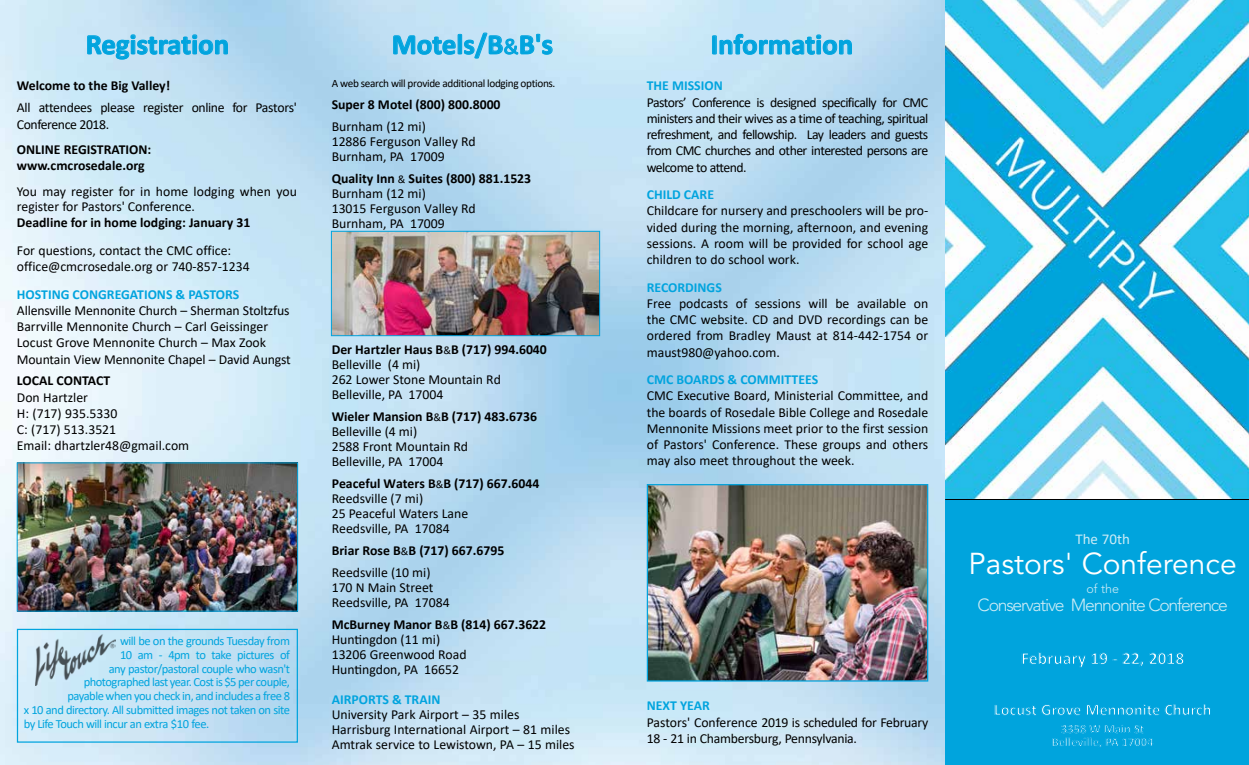
<style>
.page{position:relative;width:1249px;height:765px;background:#fff}
.page>*{position:absolute;margin:0;border:0;box-sizing:border-box;transform-origin:0 0}
.t1{font:30px "Avenir LT Std";color:#fff}
.t2{font:700 28.75px "Calibri";color:#01a4de}
.t3{font:300 17.5px "Avenir LT Std";letter-spacing:-.07em;color:#cdecf6}
.t4{font:700 17.5px "Calibri";color:#fff}
.t5{font:700 16.25px "Calibri";color:#fff}
.t6{font:15px "Calibri";color:#cdecf6}
.t7{font:13.75px/16.2px "Calibri";color:#000}
.t8{font:700 13.75px/16.2px "Calibri";color:#000}
.t9{font:700 13.75px "Calibri";color:#01a4de}
.t10{font:13.75px/16.2px "Calibri";letter-spacing:-.02em;color:#000}
.t11{font:13.75px/16.2px "Calibri";letter-spacing:-.03em;color:#000}
.t12{font:12.5px "Calibri";letter-spacing:-.04em;color:#01a4de}
.t13{font:700 12.5px/13.8px "Calibri";color:#fff;text-align:center}
.t14{font:300 12.5px "Avenir LT Std";color:#cdecf6}
.t15{font:11.25px "Calibri";letter-spacing:-.03em;color:#000}
.s1{font-weight:400;font-size:22.5px}
.s2{font-weight:700}
.s3{font-size:11.25px}
.s4{font-weight:400;font-size:11.25px}
.s5{font-weight:400}
</style>
<div class="page">
<img style="left:0;top:0;width:945px;height:765px">
<div style="left:945px;top:500px;width:304px;height:265px;background:#00a4dd"></div>
<svg style="left:712px;top:34px;width:140px;height:21px;background:#95d3ef"></svg>
<svg style="left:87px;top:34px;width:141px;height:26px;background:#97d2ee"></svg>
<svg style="left:393px;top:32px;width:160px;height:27px;background:#9cd5f0"></svg>
<img style="left:19px;top:465px;width:277px;height:144px">
<div style="left:17px;top:463px;width:281px;height:148px;border:1px solid #01a4de"></div>
<div style="left:17px;top:629px;width:281px;height:114px;border:1px solid #01a4de"></div>
<img style="left:35px;top:634px;width:80px;height:51px">
<img style="left:945px;top:0;width:304px;height:499px">
<hr style="left:945px;top:499px;width:304px;height:1px;background:#000">
<img style="left:333px;top:233px;width:265px;height:101px">
<div style="left:331px;top:231px;width:269px;height:105px;border:1px solid #01a4de"></div>
<img style="left:649px;top:486px;width:277px;height:194px">
<div style="left:647px;top:484px;width:281px;height:198px;border:1px solid #01a4de"></div>
<h2 class="t2" style="left:86px;top:24px;width:145px">Registration</h2>
<p class="t8" style="left:17px;top:78px;width:155px">Welcome to the Big Valley!</p>
<p class="t11" style="left:17px;top:99px;width:281px">All attendees please register online for Pastors'<br>Conference 2018.</p>
<p class="t8" style="left:17px;top:141px;width:136px">ONLINE REGISTRATION: www.cmcrosedale.org</p>
<p class="t7" style="left:17px;top:184px;width:281px;line-height:15px">You may register for in home lodging when you register for Pastors' Conference.</p>
<p class="t8" style="left:17px;top:214px;width:235px">Deadline for in home lodging: January 31</p>
<p class="t7" style="left:17px;top:242px;width:234px">For questions, contact the CMC office: office@cmcrosedale.org or 740-857-1234</p>
<p class="t9" style="left:17px;top:284px;width:224px">HOSTING CONGREGATIONS &amp; PASTORS</p>
<p class="t7" style="left:17px;top:302px;width:275px">Allensville Mennonite Church – Sherman Stoltzfus Barrville Mennonite Church – Carl Geissinger Locust Grove Mennonite Church – Max Zook Mountain View Mennonite Chapel – David Aungst</p>
<p class="t8" style="left:17px;top:373px;width:95px">LOCAL CONTACT</p>
<p class="t7" style="left:17px;top:389px;width:174px">Don Hartzler<br>H: (717) 935.5330<br>C: (717) 513.3521<br>Email: dhartzler48@gmail.com</p>
<p class="t12" style="left:120px;top:632px;width:171px">will be on the grounds Tuesday from</p>
<p class="t12" style="left:120px;top:646px;width:171px">10 am - 4pm to take pictures of</p>
<p class="t12" style="left:109px;top:660px;width:183px">any pastor/pastoral couple who wasn't</p>
<p class="t12" style="left:84px;top:673px;width:208px">photographed last year. Cost is $5 per couple,</p>
<p class="t12" style="left:68px;top:687px;width:224px">payable when you check in, and includes a free 8</p>
<p class="t12" style="left:24px;top:701px;width:268px">x 10 and directory. All submitted images not taken on site</p>
<p class="t12" style="left:24px;top:715px;width:187px">by Life Touch will incur an extra $10 fee.</p>
<h2 class="t2" style="left:392px;top:24px;width:163px">Motels/B<span class="s1">&amp;</span>B's</h2>
<p class="t15" style="left:332px;top:75px;width:225px">A web search will provide additional lodging options.</p>
<p class="t8" style="left:332px;top:96px;width:170px">Super 8 Motel (800) 800.8000</p>
<p class="t7" style="left:332px;top:118px;width:146px;line-height:15px">Burnham (12 mi)<br>12886 Ferguson Valley Rd<br>Burnham, PA 17009</p>
<p class="t7" style="left:332px;top:170px;width:201px;line-height:15px"><span class="s2">Quality Inn</span> <span class="s3">&amp;</span> <span class="s2">Suites (800) 881.1523<br></span>Burnham (12 mi)<br>13015 Ferguson Valley Rd<br>Burnham, PA 17009</p>
<p class="t7" style="left:332px;top:342px;width:217px;line-height:15px"><span class="s2">Der Hartzler Haus B</span><span class="s3">&amp;</span><span class="s2">B (717) 994.6040<br></span>Belleville (4 mi)<br>262 Lower Stone Mountain Rd<br>Belleville, PA 17004</p>
<p class="t7" style="left:332px;top:409px;width:207px;line-height:15px"><span class="s2">Wieler Mansion B</span><span class="s3">&amp;</span><span class="s2">B (717) 483.6736<br></span>Belleville (4 mi)<br>2588 Front Mountain Rd<br>Belleville, PA 17004</p>
<p class="t7" style="left:332px;top:476px;width:209px;line-height:15px"><span class="s2">Peaceful Waters B</span><span class="s3">&amp;</span><span class="s2">B (717) 667.6044<br></span>Reedsville (7 mi)<br>25 Peaceful Waters Lane<br>Reedsville, PA 17084</p>
<p class="t8" style="left:332px;top:539px;width:174px;line-height:21.9px">Briar Rose B<span class="s4">&amp;</span>B (717) 667.6795<br><span class="s5">Reedsville (10 mi)</span></p>
<p class="t7" style="left:332px;top:580px;width:119px;line-height:15px">170 N Main Street<br>Reedsville, PA 17084</p>
<p class="t7" style="left:332px;top:616px;width:216px;line-height:15px"><span class="s2">McBurney Manor B</span><span class="s3">&amp;</span><span class="s2">B (814) 667.3622<br></span>Huntingdon (11 mi)<br>13206 Greenwood Road<br>Huntingdon, PA 16652</p>
<p class="t9" style="left:332px;top:690px;width:110px">AIRPORTS &amp; TRAIN</p>
<p class="t7" style="left:332px;top:706px;width:244px;line-height:15px">University Park Airport – 35 miles<br>Harrisburg International Airport – 81 miles<br>Amtrak service to Lewistown, PA – 15 miles</p>
<h2 class="t2" style="left:711px;top:24px;width:144px">Information</h2>
<p class="t9" style="left:647px;top:76px;width:78px">THE MISSION</p>
<p class="t7" style="left:647px;top:94px;width:283px;text-align:justify">Pastors’ Conference is designed specifically for CMC ministers and their wives as a time of teaching, spiritual refreshment, and fellowship. Lay leaders and guests from CMC churches and other interested persons are welcome to attend.</p>
<p class="t9" style="left:647px;top:185px;width:69px">CHILD CARE</p>
<p class="t7" style="left:647px;top:202px;width:283px;text-align:justify">Childcare for nursery and preschoolers will be pro&shy;vided during the morning, afternoon, and evening sessions. A room will be provided for school age children to do school work.</p>
<p class="t9" style="left:647px;top:277px;width:77px">RECORDINGS</p>
<p class="t7" style="left:647px;top:295px;width:283px;text-align:justify">Free podcasts of sessions will be available on the CMC website. CD and DVD recordings can be ordered from Bradley Maust at 814-442-1754 or maust980@yahoo.com.</p>
<p class="t9" style="left:647px;top:370px;width:173px">CMC BOARDS &amp; COMMITTEES</p>
<p class="t7" style="left:647px;top:387px;width:283px;text-align:justify">CMC Executive Board, Ministerial Committee, and the boards of Rosedale Bible College and Rosedale Mennonite Missions meet prior to the first session of Pastors' Conference. These groups and others may also meet throughout the week.</p>
<p class="t9" style="left:647px;top:696px;width:65px">NEXT YEAR</p>
<p class="t10" style="left:647px;top:714px;width:283px">Pastors' Conference 2019 is scheduled for February<br>18 - 21 in Chambersburg, Pennsylvania.</p>
<p class="t6" style="left:1075px;top:528px;width:56px">The 70th</p>
<h1 class="t1" style="left:968px;top:546px;width:270px">Pastors' Conference</h1>
<p class="t14" style="left:1086px;top:581px;width:34px">of the</p>
<p class="t3" style="left:977px;top:595px;width:252px">Conservative Mennonite Conference</p>
<p class="t4" style="left:1021px;top:646px;width:165px">February 19 - 22, 2018</p>
<p class="t5" style="left:994px;top:698px;width:219px">Locust Grove Mennonite Church</p>
<p class="t13" style="left:1052px;top:721px;width:103px">3358 W Main St<br>Belleville, PA 17004</p>
</div>
